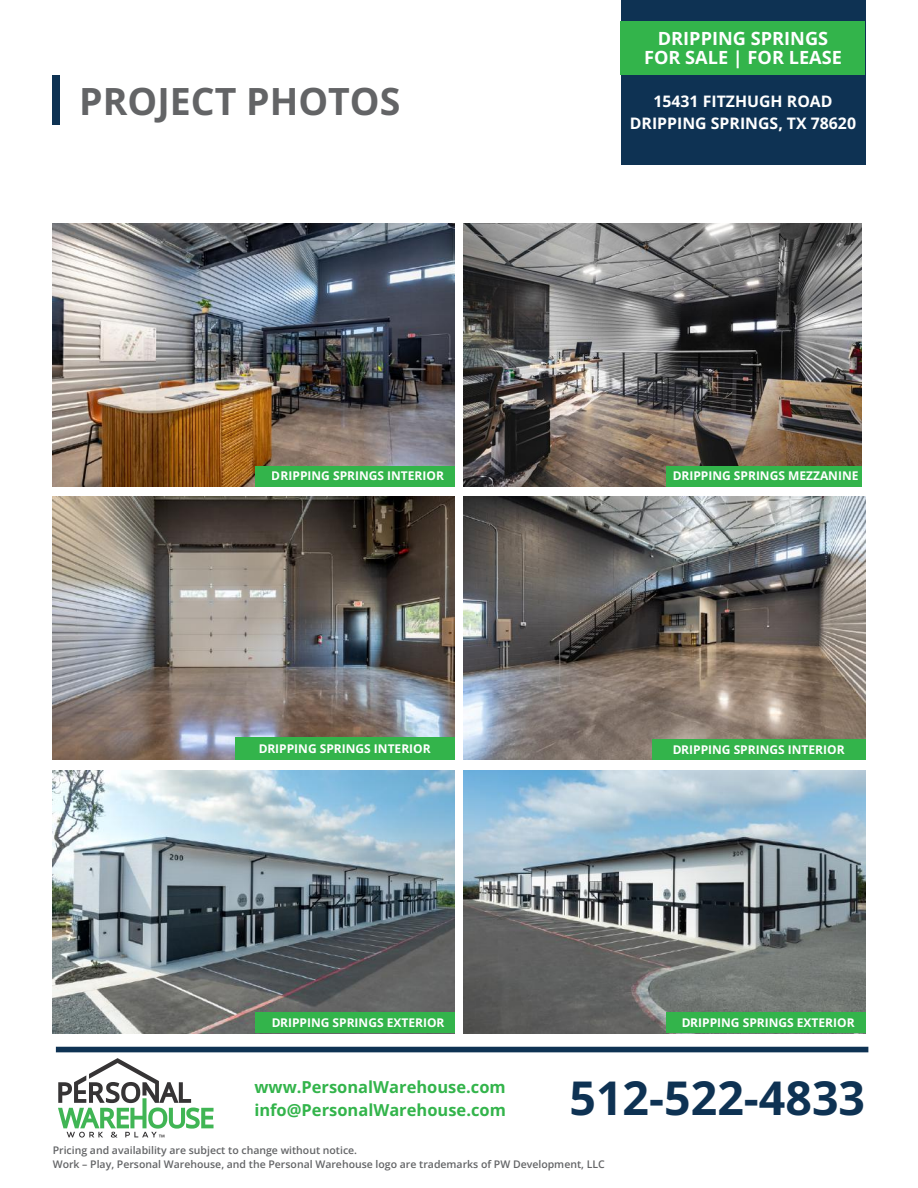
<style>
.page{position:relative;width:918px;height:1188px;background:#fff}
.page>*{position:absolute;margin:0;border:0;box-sizing:border-box;transform-origin:0 0}
.t1{font:700 46.5px "Open Sans";color:#0e3253}
.t2{font:700 37.5px "Open Sans";color:#636466}
.t3{font:700 18.15px/19.2px "Open Sans";color:#fff;text-align:center}
.t4{font:700 16.5px/22.5px "Open Sans";color:#33b44b}
.t5{font:700 15.9px/21.3px "Open Sans";color:#fff;text-align:center}
.t6{font:700 12px "Open Sans";color:#fff}
.t7{font:600 10.5px/14px "Open Sans";color:#636466}
</style>
<div class="page">
<div style="left:53px;top:75px;width:7px;height:50px;background:#0e3253"></div>
<div style="left:56px;top:1047px;width:812px;height:5px;background:#0e3253"></div>
<div style="left:621px;top:0;width:244px;height:165px;background:#0e3253"></div>
<div style="left:621px;top:22px;width:244px;height:53px;background:#33b44b"></div>
<img style="left:53px;top:224px;width:401px;height:263px">
<img style="left:53px;top:497px;width:401px;height:263px">
<img style="left:464px;top:497px;width:401px;height:263px">
<img style="left:53px;top:770px;width:401px;height:263px">
<img style="left:464px;top:770px;width:401px;height:263px">
<img style="left:464px;top:223px;width:398px;height:264px">
<div style="left:255px;top:1013px;width:199px;height:20px;background:#33b44b"></div>
<div style="left:652px;top:739px;width:213px;height:21px;background:#33b44b"></div>
<div style="left:666px;top:1013px;width:199px;height:20px;background:#33b44b"></div>
<div style="left:235px;top:738px;width:219px;height:22px;background:#33b44b"></div>
<div style="left:255px;top:466px;width:199px;height:21px;background:#33b44b"></div>
<div style="left:666px;top:466px;width:196px;height:21px;background:#33b44b"></div>
<svg style="left:58px;top:1058px;width:156px;height:80px"></svg>
<h2 class="t2" style="left:79px;top:74px;width:323px">PROJECT PHOTOS</h2>
<h3 class="t3" style="left:644px;top:28px;width:199px">DRIPPING SPRINGS<br>FOR SALE | FOR LEASE</h3>
<h3 class="t5" style="left:630px;top:91px;width:228px">15431 FITZHUGH ROAD<br>DRIPPING SPRINGS, TX 78620</h3>
<p class="t6" style="left:272px;top:468px;width:174px">DRIPPING SPRINGS INTERIOR</p>
<p class="t6" style="left:673px;top:468px;width:187px">DRIPPING SPRINGS MEZZANINE</p>
<p class="t6" style="left:258px;top:740px;width:174px">DRIPPING SPRINGS INTERIOR</p>
<p class="t6" style="left:271px;top:1014px;width:175px">DRIPPING SPRINGS EXTERIOR</p>
<p class="t6" style="left:672px;top:741px;width:174px">DRIPPING SPRINGS INTERIOR</p>
<p class="t6" style="left:681px;top:1014px;width:175px">DRIPPING SPRINGS EXTERIOR</p>
<h3 class="t4" style="left:254px;top:1075px;width:253px">www.PersonalWarehouse.com info@PersonalWarehouse.com</h3>
<h1 class="t1" style="left:569px;top:1065px;width:297px">512-522-4833</h1>
<p class="t7" style="left:53px;top:1143px;width:554px">Pricing and availability are subject to change without notice.<br>Work – Play, Personal Warehouse, and the Personal Warehouse logo are trademarks of PW Development, LLC</p>
</div>
